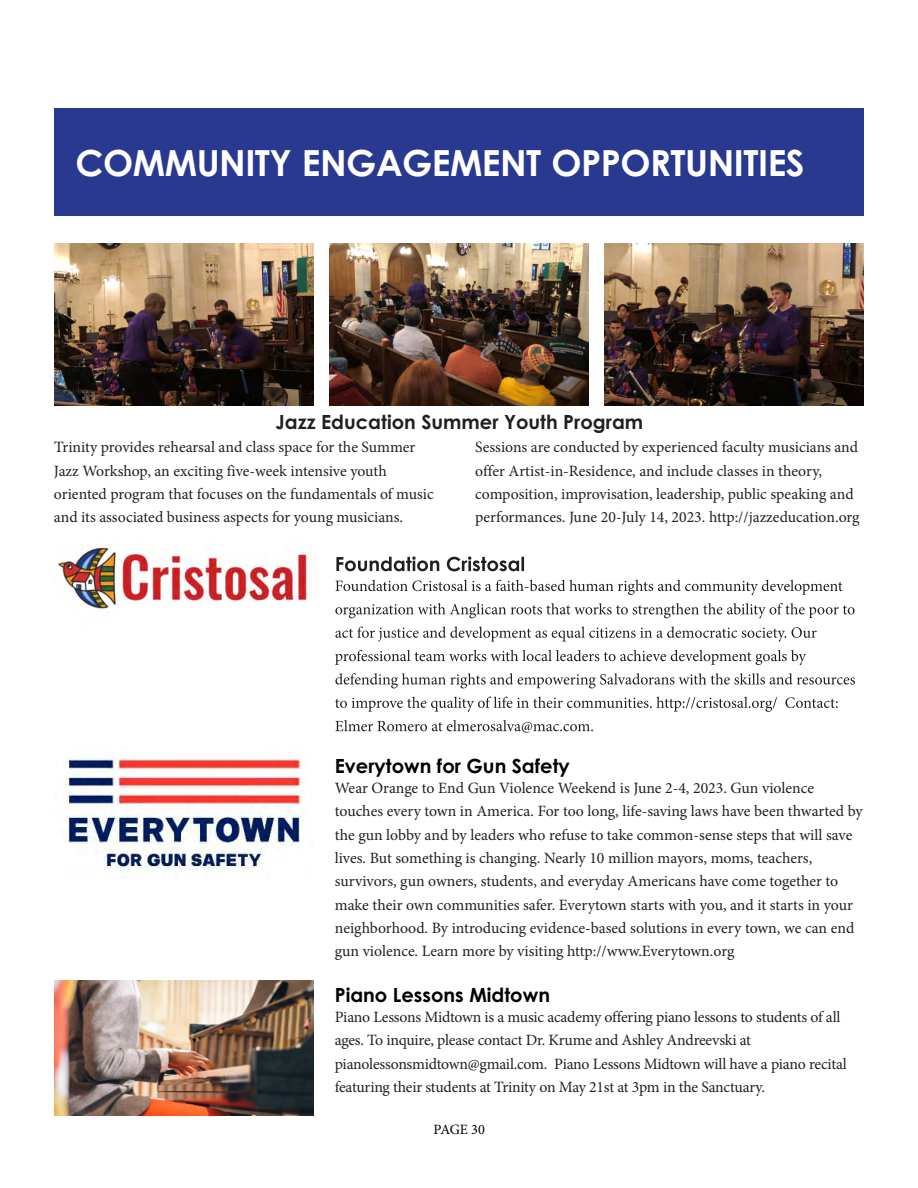
<style>
.page{position:relative;width:918px;height:1188px;background:#fff}
.page>*{position:absolute;margin:0;border:0;box-sizing:border-box;transform-origin:0 0}
.t1{font:700 36px "Century Gothic";letter-spacing:-.015em;color:#fff}
.t2{font:700 19.5px "Century Gothic";color:#000}
.t3{font:700 19.5px "Century Gothic";color:#231f20}
.t4{font:15.75px/23.4px "Minion Pro";letter-spacing:-.005em;color:#231f20}
.t5{font:14.25px "Minion Pro";letter-spacing:-.015em;color:#000}
</style>
<div class="page">
<div style="left:54px;top:108px;width:810px;height:108px;background:#2a3990"></div>
<img style="left:605px;top:243px;width:259px;height:163px">
<img style="left:54px;top:243px;width:259px;height:163px">
<img style="left:329px;top:243px;width:260px;height:163px">
<svg style="left:335px;top:556px;width:520px;height:177px"></svg>
<img style="left:58px;top:542px;width:253px;height:67px">
<img style="left:64px;top:756px;width:239px;height:117px">
<img style="left:54px;top:981px;width:259px;height:135px">
<h1 class="t1" style="left:76px;top:149px;width:731px">COMMUNITY ENGAGEMENT OPPORTUNITIES</h1>
<p class="t3" style="left:275px;top:414px;width:369px">Jazz Education Summer Youth Program</p>
<p class="t4" style="left:54px;top:437px;width:381px">Trinity provides rehearsal and class space for the Summer Jazz Workshop, an exciting five-week intensive youth oriented program that focuses on the fundamentals of music and its associated business aspects for young musicians.</p>
<p class="t4" style="left:475px;top:437px;width:386px">Sessions are conducted by experienced faculty musicians and offer Artist-in-Residence, and include classes in theory, composition, improvisation, leadership, public speaking and performances. June 20-July 14, 2023. http://jazzeducation.org</p>
<p class="t2" style="left:335px;top:758px;width:237px">Everytown for Gun Safety</p>
<p class="t4" style="left:335px;top:778px;width:530px">Wear Orange to End Gun Violence Weekend is June 2-4, 2023. Gun violence touches every town in America. For too long, life-saving laws have been thwarted by the gun lobby and by leaders who refuse to take common-sense steps that will save lives. But something is changing. Nearly 10 million mayors, moms, teachers, survivors, gun owners, students, and everyday Americans have come together to make their own communities safer. Everytown starts with you, and it starts in your neighborhood. By introducing evidence-based solutions in every town, we can end gun violence. Learn more by visiting http://www.Everytown.org</p>
<p class="t2" style="left:335px;top:987px;width:217px">Piano Lessons Midtown</p>
<p class="t4" style="left:335px;top:1007px;width:514px">Piano Lessons Midtown is a music academy offering piano lessons to students of all ages. To inquire, please contact Dr. Krume and Ashley Andreevski at pianolessonsmidtown@gmail.com. Piano Lessons Midtown will have a piano recital featuring their students at Trinity on May 21st at 3pm in the Sanctuary.</p>
<p class="t5" style="left:434px;top:1123px;width:53px">PAGE 30</p>
</div>
